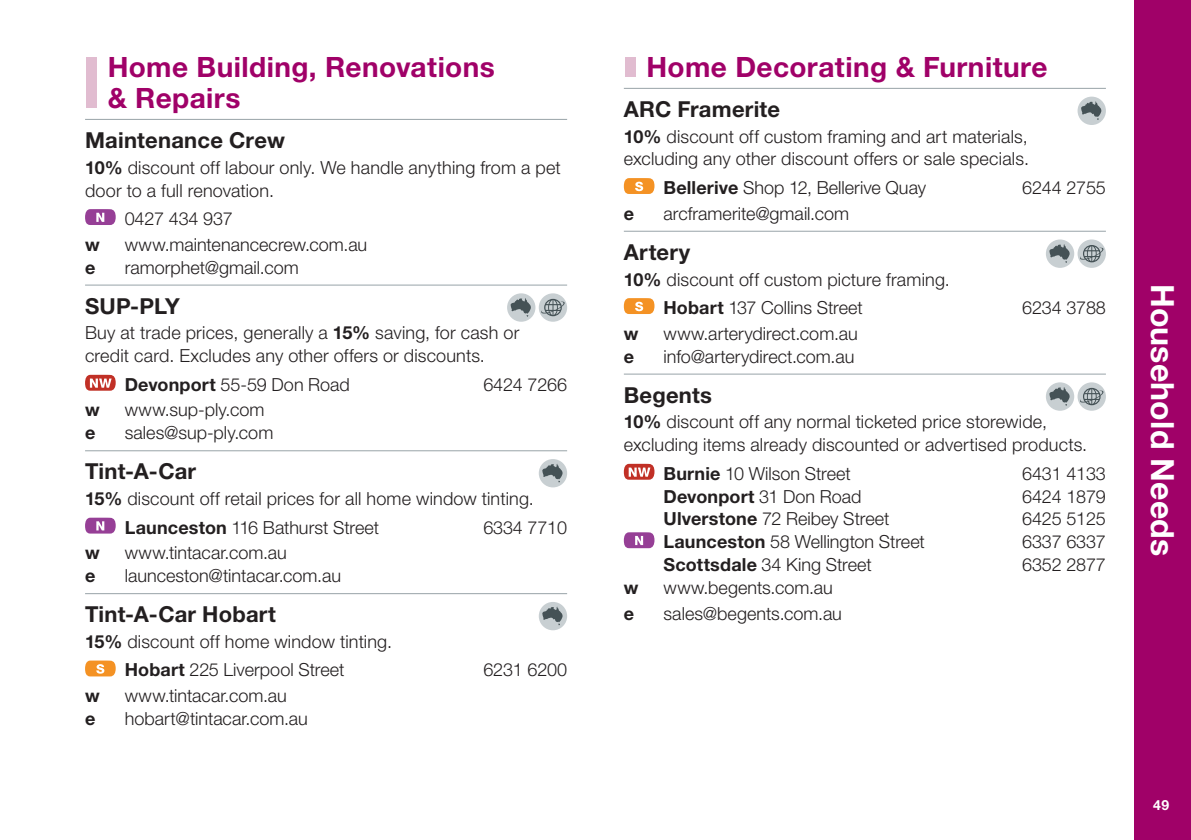
<style>
.page{position:relative;width:1191px;height:840px;background:#fff}
.page>*{position:absolute;margin:0;border:0;box-sizing:border-box;transform-origin:0 0}
.t1{font:700 32px "Helvetica Neue LT Std";letter-spacing:.005em;color:#fff}
.t2{font:700 28px/31px "Helvetica Neue LT Std";letter-spacing:.015em;color:#a00168}
.t3{font:700 22px "Helvetica Neue LT Std";letter-spacing:.01em;color:#231f20}
.t4{font:300 18px/22.8px "Helvetica Neue LT Std";letter-spacing:.005em;color:#231f20}
.t5{font:700 18px "Helvetica Neue LT Std";letter-spacing:.01em;color:#231f20}
.t6{font:700 14px "Helvetica Neue LT Std";color:#fff}
.s1{font-weight:700}
.s2{font-weight:300}
</style>
<div class="page">
<div style="left:1134px;top:0;width:57px;height:839px;background:#a00168"></div>
<div style="left:86px;top:58px;width:10px;height:50px;background:#e1bcd0"></div>
<hr style="left:85px;top:119px;width:482px;height:1px;background:#98a3a8">
<hr style="left:85px;top:284px;width:482px;height:1px;background:#98a3a8">
<hr style="left:85px;top:450px;width:482px;height:1px;background:#98a3a8">
<hr style="left:85px;top:593px;width:482px;height:1px;background:#98a3a8">
<svg style="left:85px;top:209px;width:31px;height:16px"></svg>
<svg style="left:507px;top:296px;width:28px;height:25px"></svg>
<div style="left:507px;top:293px;width:28px;height:28px;background:#c8cfd2;border-radius:50%"></div>
<svg style="left:510px;top:298px;width:21px;height:19px"></svg>
<svg style="left:539px;top:300px;width:28px;height:21px"></svg>
<div style="left:539px;top:293px;width:28px;height:28px;background:#c8cfd2;border-radius:50%"></div>
<svg style="left:541px;top:299px;width:24px;height:17px"></svg>
<svg style="left:85px;top:374px;width:31px;height:16px"></svg>
<svg style="left:539px;top:459px;width:28px;height:28px"></svg>
<div style="left:539px;top:459px;width:28px;height:28px;background:#c8cfd2;border-radius:50%"></div>
<svg style="left:542px;top:463px;width:20px;height:19px"></svg>
<svg style="left:85px;top:517px;width:31px;height:16px"></svg>
<div style="left:539px;top:601px;width:28px;height:29px;background:#c8cfd2;border-radius:50%"></div>
<svg style="left:542px;top:606px;width:20px;height:19px"></svg>
<svg style="left:85px;top:660px;width:31px;height:16px"></svg>
<div style="left:625px;top:58px;width:10px;height:19px;background:#e1bcd0"></div>
<hr style="left:624px;top:88px;width:482px;height:1px;background:#98a3a8">
<hr style="left:624px;top:231px;width:482px;height:1px;background:#98a3a8">
<hr style="left:624px;top:373px;width:482px;height:1px;background:#98a3a8">
<div style="left:1077px;top:97px;width:29px;height:28px;background:#c8cfd2;border-radius:50%"></div>
<svg style="left:1081px;top:101px;width:20px;height:19px"></svg>
<svg style="left:624px;top:178px;width:30px;height:16px"></svg>
<svg style="left:1045px;top:239px;width:29px;height:29px"></svg>
<svg style="left:1049px;top:244px;width:20px;height:19px"></svg>
<svg style="left:1077px;top:239px;width:29px;height:29px"></svg>
<svg style="left:1080px;top:245px;width:23px;height:17px"></svg>
<svg style="left:624px;top:298px;width:30px;height:16px"></svg>
<div style="left:1045px;top:382px;width:29px;height:28px;background:#c8cfd2;border-radius:50%"></div>
<svg style="left:1049px;top:386px;width:20px;height:19px"></svg>
<div style="left:1077px;top:382px;width:29px;height:28px;background:#c8cfd2;border-radius:50%"></div>
<svg style="left:1080px;top:387px;width:23px;height:18px"></svg>
<svg style="left:624px;top:463px;width:30px;height:16px"></svg>
<svg style="left:624px;top:532px;width:30px;height:16px"></svg>
<h2 class="t2" style="left:108px;top:51px;width:389px">Home Building, Renovations &amp; Repairs</h2>
<p class="t3" style="left:85px;top:126px;width:201px">Maintenance Crew</p>
<p class="t4" style="left:85px;top:155px;width:477px"><span class="s1">10%</span> discount off labour only. We handle anything from a pet door to a full renovation.</p>
<p class="t4" style="left:125px;top:207px;width:110px">0427 434 937</p>
<p class="t5" style="left:85px;top:233px;width:16px">w</p>
<p class="t4" style="left:125px;top:232px;width:244px">www.maintenancecrew.com.au</p>
<p class="t5" style="left:85px;top:256px;width:12px">e</p>
<p class="t4" style="left:125px;top:255px;width:175px">ramorphet@gmail.com</p>
<p class="t3" style="left:85px;top:292px;width:96px">SUP-PLY</p>
<p class="t4" style="left:85px;top:321px;width:436px">Buy at trade prices, generally a <span class="s1">15%</span> saving, for cash or credit card. Excludes any other offers or discounts.</p>
<p class="t4" style="left:125px;top:372px;width:226px"><span class="s1">Devonport</span> 55-59 Don Road</p>
<p class="t4" style="left:483px;top:372px;width:85px">6424 7266</p>
<p class="t5" style="left:85px;top:398px;width:16px">w</p>
<p class="t4" style="left:125px;top:398px;width:141px">www.sup-ply.com</p>
<p class="t5" style="left:85px;top:421px;width:12px">e</p>
<p class="t4" style="left:125px;top:421px;width:150px">sales@sup-ply.com</p>
<p class="t3" style="left:85px;top:457px;width:113px">Tint-A-Car</p>
<p class="t4" style="left:125px;top:484px;width:410px;line-height:28.4px;text-indent:-40px"><span class="s1">15%</span> discount off retail prices for all home window tinting.<br><span class="s1">Launceston</span> 116 Bathurst Street</p>
<p class="t4" style="left:483px;top:515px;width:85px">6334 7710</p>
<p class="t5" style="left:85px;top:541px;width:16px">w</p>
<p class="t4" style="left:125px;top:540px;width:164px">www.tintacar.com.au</p>
<p class="t5" style="left:85px;top:564px;width:12px">e</p>
<p class="t4" style="left:125px;top:563px;width:218px">launceston@tintacar.com.au</p>
<p class="t3" style="left:85px;top:600px;width:192px">Tint-A-Car Hobart</p>
<p class="t4" style="left:85px;top:626px;width:308px;line-height:28.4px;text-align:center"><span class="s1">15%</span> discount off home window tinting.<br><span class="s1">Hobart</span> 225 Liverpool Street</p>
<p class="t5" style="left:85px;top:684px;width:16px">w</p>
<p class="t4" style="left:125px;top:683px;width:164px">www.tintacar.com.au</p>
<p class="t5" style="left:85px;top:707px;width:12px">e</p>
<p class="t4" style="left:125px;top:706px;width:185px">hobart@tintacar.com.au</p>
<p class="t4" style="left:483px;top:658px;width:85px">6231 6200</p>
<h2 class="t2" style="left:646px;top:51px;width:403px">Home Decorating &amp; Furniture</h2>
<p class="t3" style="left:624px;top:95px;width:158px">ARC Framerite</p>
<p class="t4" style="left:624px;top:124px;width:407px"><span class="s1">10%</span> discount off custom framing and art materials, excluding any other discount offers or sale specials.</p>
<p class="t4" style="left:663px;top:176px;width:264px"><span class="s1">Bellerive</span> Shop 12, Bellerive Quay</p>
<p class="t4" style="left:1022px;top:176px;width:85px">6244 2755</p>
<p class="t5" style="left:624px;top:202px;width:12px">e</p>
<p class="t4" style="left:663px;top:201px;width:187px">arcframerite@gmail.com</p>
<p class="t3" style="left:624px;top:238px;width:68px">Artery</p>
<p class="t4" style="left:663px;top:264px;width:288px;line-height:28.4px;text-indent:-40px"><span class="s1">10%</span> discount off custom picture framing.<br><span class="s1">Hobart</span> 137 Collins Street</p>
<p class="t4" style="left:1022px;top:295px;width:85px">6234 3788</p>
<p class="t5" style="left:624px;top:322px;width:16px">w</p>
<p class="t4" style="left:663px;top:321px;width:196px">www.arterydirect.com.au</p>
<p class="t5" style="left:624px;top:345px;width:12px">e</p>
<p class="t4" style="left:663px;top:344px;width:192px">info@arterydirect.com.au</p>
<p class="t3" style="left:624px;top:381px;width:90px">Begents</p>
<p class="t4" style="left:624px;top:410px;width:465px"><span class="s1">10%</span> discount off any normal ticketed price storewide, excluding items already discounted or advertised products.</p>
<p class="t4" style="left:663px;top:461px;width:189px"><span class="s1">Burnie</span> 10 Wilson Street</p>
<p class="t4" style="left:1022px;top:461px;width:85px">6431 4133</p>
<p class="t5" style="left:663px;top:484px;width:199px">Devonport <span class="s2">31 Don Road</span></p>
<p class="t4" style="left:1022px;top:484px;width:85px">6424 1879</p>
<p class="t4" style="left:663px;top:507px;width:227px"><span class="s1">Ulverstone</span> 72 Reibey Street</p>
<p class="t4" style="left:1022px;top:507px;width:85px">6425 5125</p>
<p class="t4" style="left:663px;top:529px;width:263px"><span class="s1">Launceston</span> 58 Wellington Street</p>
<p class="t4" style="left:1022px;top:529px;width:85px">6337 6337</p>
<p class="t4" style="left:663px;top:552px;width:210px"><span class="s1">Scottsdale</span> 34 King Street</p>
<p class="t4" style="left:1022px;top:552px;width:85px">6352 2877</p>
<p class="t5" style="left:624px;top:576px;width:16px">w</p>
<p class="t4" style="left:663px;top:575px;width:171px">www.begents.com.au</p>
<p class="t5" style="left:624px;top:601px;width:12px">e</p>
<p class="t4" style="left:663px;top:601px;width:180px">sales@begents.com.au</p>
<h1 class="t1" style="left:1182px;top:283px;width:274px;rotate:90deg">Household Needs</h1>
<p class="t6" style="left:1153px;top:795px;width:18px">49</p>
</div>
